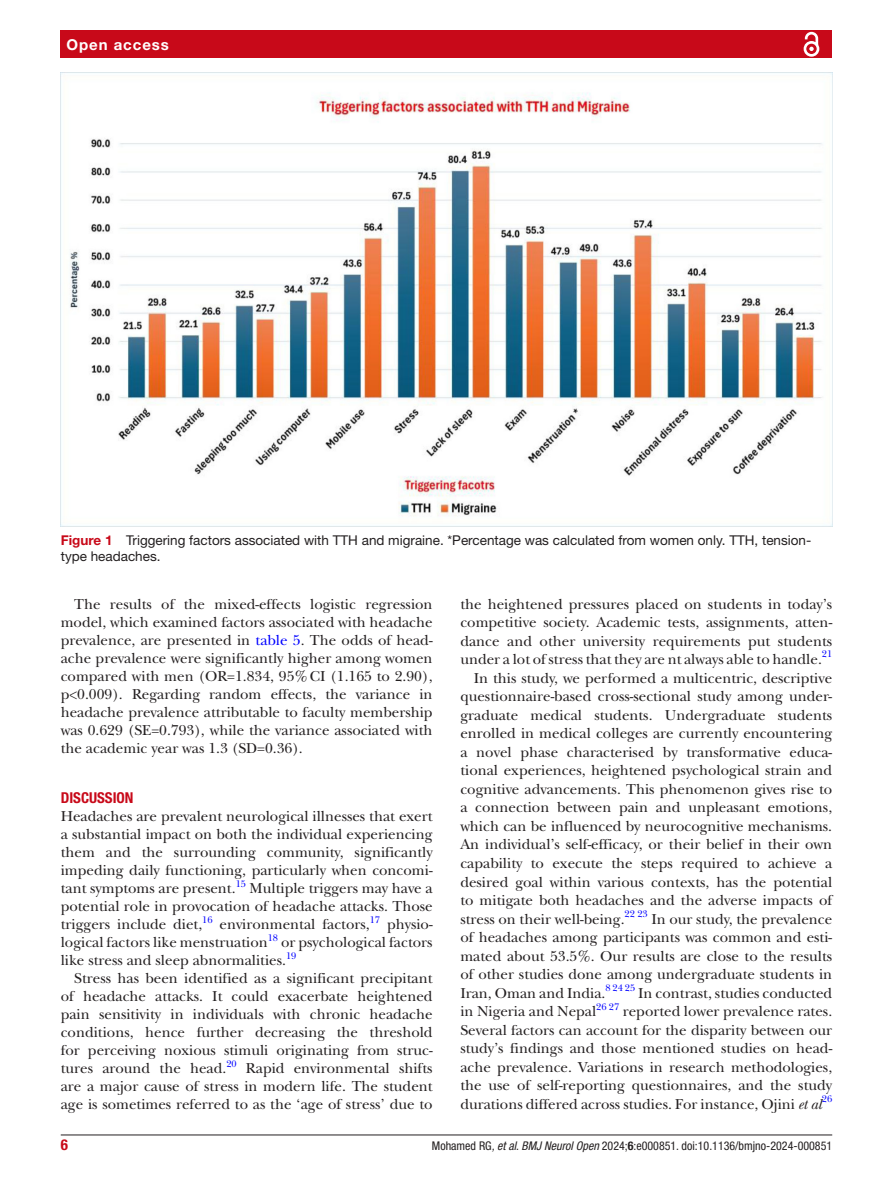
<style>
.page{position:relative;width:893px;height:1191px;background:#fff}
.page>*{position:absolute;margin:0;border:0;box-sizing:border-box;transform-origin:0 0}
.t1{font:15px/18.6px "New Baskerville";color:#231f20;text-align:justify}
.t2{font:700 condensed 15px "Helvetica Neue LT Std";color:#c80919}
.t3{font:700 15px "Helvetica Neue LT Std";letter-spacing:.065em;color:#fff}
.t4{font:13.5px/16.2px "Helvetica Neue LT Std";color:#231f20}
.t5{font:condensed 12px "Helvetica Neue LT Std";color:#231f20}
.t6{font:9.9px "New Baskerville";color:#00f}
.s1{font-weight:700;color:#c80919}
.s2{color:#00f}
.s3{font-style:italic}
.s4{font-weight:700}
</style>
<div class="page">
<hr style="left:61px;top:1134px;width:771px;height:1px;background:#231f20">
<div style="left:61px;top:31px;width:771px;height:27px;background:#c80919"></div>
<svg style="left:803px;top:31px;width:17px;height:26px"></svg>
<img style="left:61px;top:73px;width:771px;height:454px">
<p class="t3" style="left:66px;top:35px;width:104px">Open access</p>
<p class="t4" style="left:61px;top:531px;width:752px"><span class="s1">Figure 1</span> Triggering factors associated with TTH and migraine. *Percentage was calculated from women only. TTH, tension&shy;type headaches.</p>
<p class="t1" style="left:61px;top:595px;width:373px;line-height:18px;text-indent:13px">The results of the mixed-effects logistic regression model, which examined factors associated with headache prevalence, are presented in <span class="s2">table 5</span>. The odds of head&shy;ache prevalence were significantly higher among women compared with men (OR=1.834, 95%CI (1.165 to 2.90), p&lt;0.009). Regarding random effects, the variance in headache prevalence attributable to faculty membership was 0.629 (SE=0.793), while the variance associated with the academic year was 1.3 (SD=0.36).</p>
<p class="t2" style="left:61px;top:789px;width:74px">DISCUSSION</p>
<p class="t1" style="left:61px;top:807px;width:373px;line-height:18px">Headaches are prevalent neurological illnesses that exert a substantial impact on both the individual experiencing them and the surrounding community, significantly impeding daily functioning, particularly when concomi&shy;tant symptoms are present.</p>
<p class="t6" style="left:236px;top:877px;width:12px">15</p>
<p class="t1" style="left:61px;top:879px;width:373px;line-height:18px;text-indent:189px">Multiple triggers may have a potential role in provocation of headache attacks. Those triggers include diet,</p>
<p class="t6" style="left:370px;top:913px;width:12px">17</p>
<p class="t6" style="left:202px;top:913px;width:12px">16</p>
<p class="t1" style="left:220px;top:915px;width:152px">environmental factors,</p>
<p class="t1" style="left:387px;top:915px;width:47px">physio-</p>
<p class="t1" style="left:61px;top:933px;width:209px">logical factors like menstruation</p>
<p class="t6" style="left:268px;top:931px;width:12px">18</p>
<p class="t1" style="left:61px;top:933px;width:373px;line-height:18px;text-indent:220px">or psychological factors like stress and sleep abnormalities.</p>
<p class="t6" style="left:286px;top:949px;width:12px">19</p>
<p class="t1" style="left:61px;top:969px;width:373px;line-height:18px;text-indent:14px">Stress has been identified as a significant precipitant of headache attacks. It could exacerbate heightened pain sensitivity in individuals with chronic headache conditions, hence further decreasing the threshold for perceiving noxious stimuli originating from struc&shy;tures around the head.</p>
<p class="t6" style="left:226px;top:1057px;width:12px">20</p>
<p class="t1" style="left:61px;top:1059px;width:373px;line-height:18px;text-indent:185px">Rapid environmental shifts are a major cause of stress in modern life. The student age is sometimes referred to as the ‘age of stress’ due to</p>
<p class="t1" style="left:460px;top:594px;width:373px">the heightened pressures placed on students in today’s competitive society. Academic tests, assignments, atten&shy;dance and other university requirements put students under a lot of stress that they are nt always able to handle.</p>
<p class="t6" style="left:822px;top:648px;width:12px">21</p>
<p class="t1" style="left:460px;top:668px;width:373px;text-indent:14px">In this study, we performed a multicentric, descriptive questionnaire-based cross-sectional study among under&shy;graduate medical students. Undergraduate students enrolled in medical colleges are currently encountering a novel phase characterised by transformative educa&shy;tional experiences, heightened psychological strain and cognitive advancements. This phenomenon gives rise to a connection between pain and unpleasant emotions, which can be influenced by neurocognitive mechanisms.<br>An individual’s self-efficacy, or their belief in their own capability to execute the steps required to achieve a desired goal within various contexts, has the potential to mitigate both headaches and the adverse impacts of stress on their well-being.<sup>22</sup> <sup>23</sup> In our study, the prevalence of headaches among participants was common and esti&shy;mated about 53.5%. Our results are close to the results of other studies done among undergraduate students in Iran, Oman and India.</p>
<p class="t6" style="left:605px;top:982px;width:31px">8 24 25</p>
<p class="t1" style="left:638px;top:983px;width:196px">In contrast, studies conducted</p>
<p class="t1" style="left:460px;top:1002px;width:137px">in Nigeria and Nepal</p>
<p class="t6" style="left:596px;top:1000px;width:25px">26 27</p>
<p class="t1" style="left:460px;top:1002px;width:373px;text-indent:162px">reported lower prevalence rates.<br>Several factors can account for the disparity between our study’s findings and those mentioned studies on head&shy;ache prevalence. Variations in research methodologies, the use of self-reporting questionnaires, and the study durations differed across studies. For instance, Ojini <span class="s3">et al</span><sup>26</sup></p>
<p class="t2" style="left:61px;top:1135px;width:9px">6</p>
<p class="t5" style="left:432px;top:1138px;width:402px">Mohamed RG<span class="s3">, et al</span>. <span class="s3">BMJ Neurol Open</span> 2024;<span class="s4">6</span>:e000851. doi:10.1136/bmjno-2024-000851</p>
</div>
